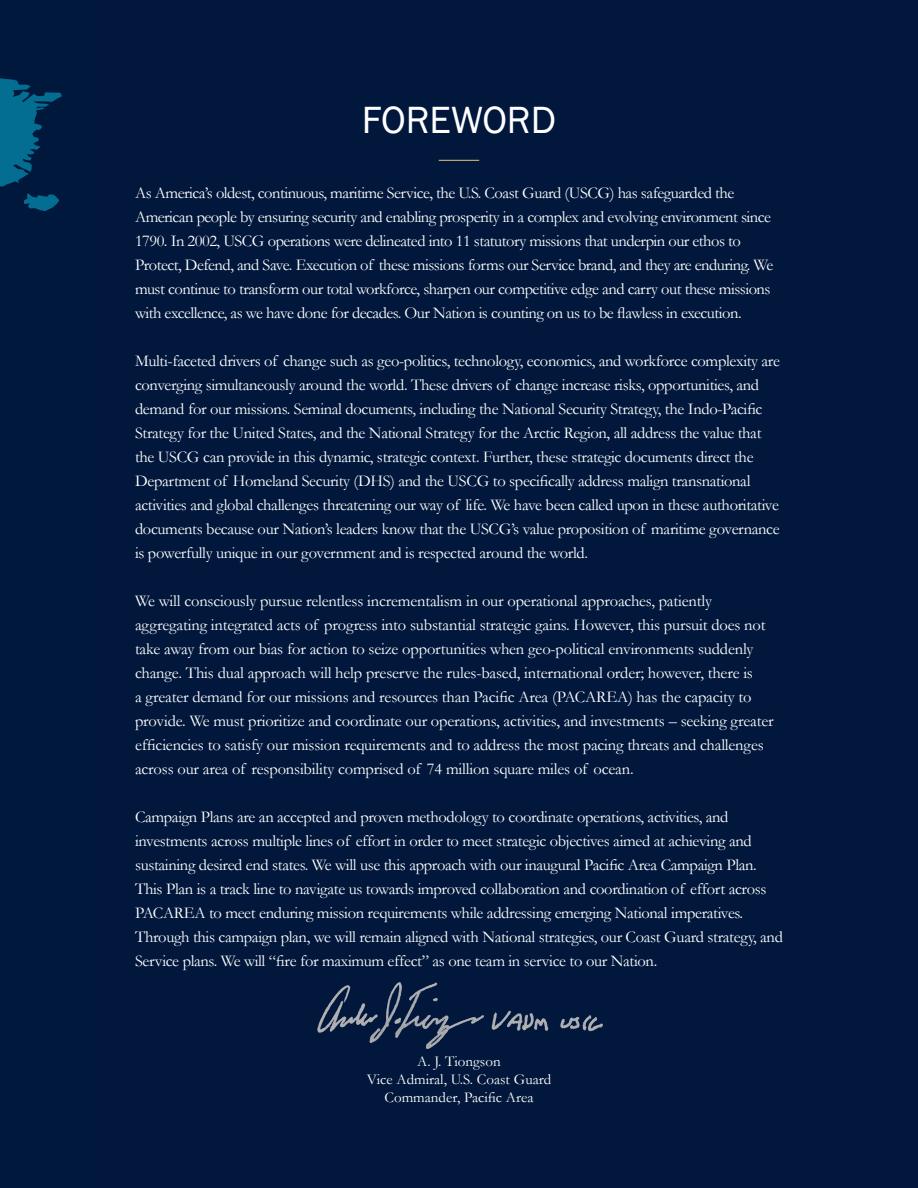
<style>
.page{position:relative;width:918px;height:1188px;background:#01173b}
.page>*{position:absolute;margin:0;border:0;box-sizing:border-box;transform-origin:0 0}
.section_header{font:39px "Franklin Gothic";color:#fff}
.body_copy{font:16.5px/24px "Garamond";letter-spacing:-.02em;color:#fff}
.t1{font:15px "Garamond";color:#fff}
</style>
<div class="page">
<svg style="left:0;top:78px;width:62px;height:133px"></svg>
<hr style="left:439px;top:160px;width:40px;height:1px;background:#e5c876">
<img style="left:317px;top:982px;width:286px;height:67px">
<p class="section_header" style="left:362px;top:96px;width:196px">FOREWORD</p>
<p class="body_copy" style="left:135px;top:180px;width:640px">As America’s oldest, continuous, maritime Service, the U.S. Coast Guard (USCG) has safeguarded the American people by ensuring security and enabling prosperity in a complex and evolving environment since 1790. In 2002, USCG operations were delineated into 11 statutory missions that underpin our ethos to Protect, Defend, and Save. Execution of these missions forms our Service brand, and they are enduring. We must continue to transform our total workforce, sharpen our competitive edge and carry out these missions with excellence, as we have done for decades. Our Nation is counting on us to be flawless in execution.</p>
<p class="body_copy" style="left:135px;top:348px;width:647px">Multi-faceted drivers of change such as geo-politics, technology, economics, and workforce complexity are converging simultaneously around the world. These drivers of change increase risks, opportunities, and demand for our missions. Seminal documents, including the National Security Strategy, the Indo-Pacific Strategy for the United States, and the National Strategy for the Arctic Region, all address the value that the USCG can provide in this dynamic, strategic context. Further, these strategic documents direct the Department of Homeland Security (DHS) and the USCG to specifically address malign transnational activities and global challenges threatening our way of life. We have been called upon in these authoritative documents because our Nation’s leaders know that the USCG’s value proposition of maritime governance is powerfully unique in our government and is respected around the world.</p>
<p class="body_copy" style="left:135px;top:588px;width:640px">We will consciously pursue relentless incrementalism in our operational approaches, patiently aggregating integrated acts of progress into substantial strategic gains. However, this pursuit does not take away from our bias for action to seize opportunities when geo-political environments suddenly change. This dual approach will help preserve the rules-based, international order; however, there is<br>a greater demand for our missions and resources than Pacific Area (PACAREA) has the capacity to provide. We must prioritize and coordinate our operations, activities, and investments – seeking greater efficiencies to satisfy our mission requirements and to address the most pacing threats and challenges across our area of responsibility comprised of 74 million square miles of ocean.</p>
<p class="body_copy" style="left:135px;top:804px;width:649px">Campaign Plans are an accepted and proven methodology to coordinate operations, activities, and investments across multiple lines of effort in order to meet strategic objectives aimed at achieving and sustaining desired end states. We will use this approach with our inaugural Pacific Area Campaign Plan.<br>This Plan is a track line to navigate us towards improved collaboration and coordination of effort across PACAREA to meet enduring mission requirements while addressing emerging National imperatives.<br>Through this campaign plan, we will remain aligned with National strategies, our Coast Guard strategy, and Service plans. We will “fire for maximum effect” as one team in service to our Nation.</p>
<p class="t1" style="left:417px;top:1051px;width:85px">A. J. Tiongson</p>
<p class="t1" style="left:367px;top:1069px;width:186px">Vice Admiral, U.S. Coast Guard</p>
<p class="t1" style="left:385px;top:1087px;width:150px">Commander, Pacific Area</p>
</div>
